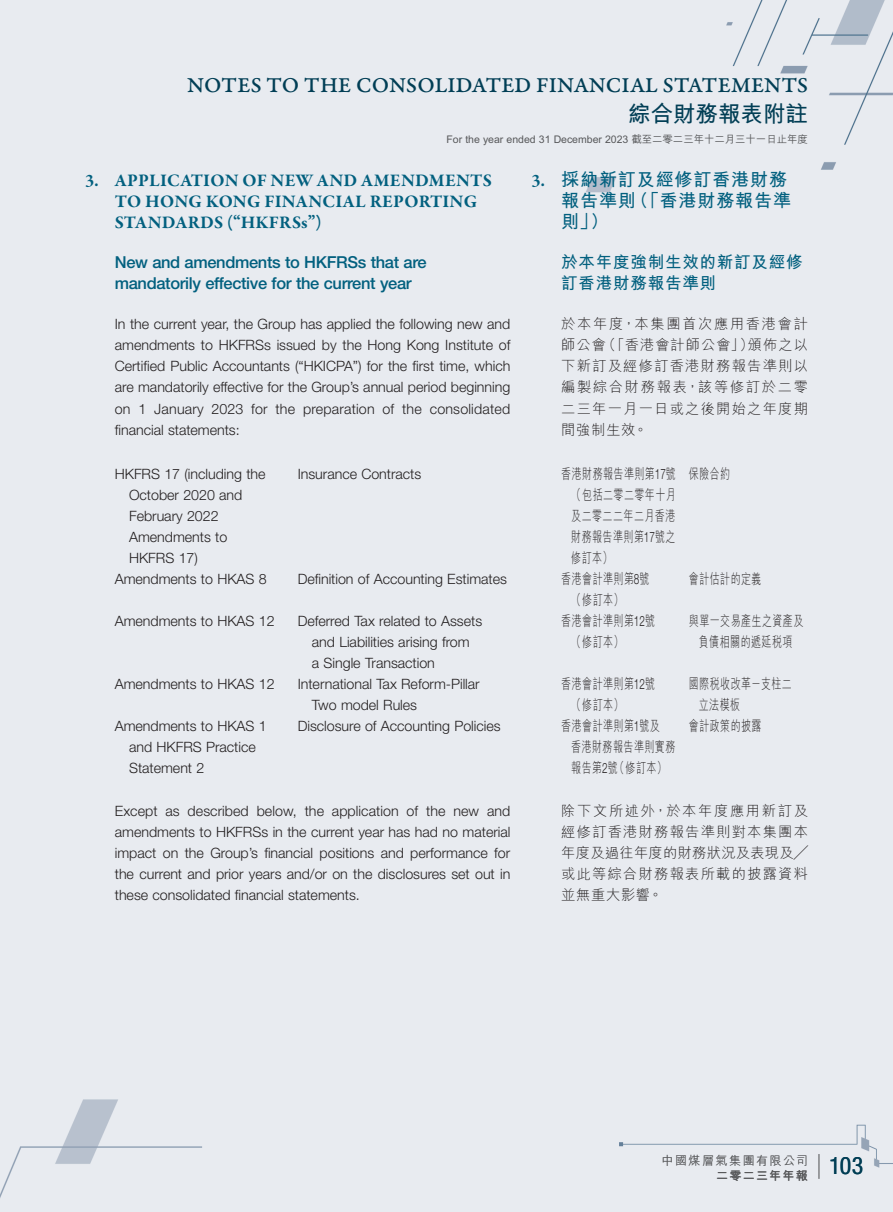
<style>
.page{position:relative;width:893px;height:1212px;background:#e8ebf0}
.page>*{position:absolute;margin:0;border:0;box-sizing:border-box;transform-origin:0 0}
.t1{font:condensed 24px "Helvetica Neue LT Std";color:#013e55}
.t2{font:22.5px "Garamond Premr Pro Med Capt";color:#013e55}
.t3{font:700 22.5px "M Hei HK";color:#013e55}
.t4{font:700 18px/21px "Garamond Premr Pro";letter-spacing:.01em;color:#02607f}
.t5{font:700 18px/21px "M Hei HK";letter-spacing:.05em;color:#02607f}
.t6{font:500 16.5px/21px "Helvetica Neue LT Std";letter-spacing:-.02em;color:#02607f}
.t7{font:700 16.5px/21px "M Hei HK";letter-spacing:.05em;color:#02607f}
.t8{font:300 14.25px/21px "Helvetica Neue LT Std";color:#231f20}
.t9{font:300 14.25px/21px "M Hei HK";letter-spacing:.05em;color:#231f20;scale:.7 1}
.t10{font:300 14.25px/21px "M Hei HK";letter-spacing:.05em;color:#231f20;text-align:justify}
.t11{font:300 12px "M Hei HK";letter-spacing:.125em;color:#57585a}
.t12{font:700 12px "M Hei HK";letter-spacing:.115em;color:#57585a}
.t13{font:500 10.5px "M Hei HK";color:#57585a}
.s1{font-family:"Garamond Premr Pro"}
.s2{font-family:"Helvetica Neue LT Std"}
</style>
<div class="page">
<svg style="left:819px;top:1154px;width:1px;height:25px"></svg>
<h2 class="t2" style="left:187px;top:72px;width:622px">NOTES TO THE CONSOLIDATED FINANCIAL STATEMENTS</h2>
<h2 class="t3" style="left:628px;top:97px;width:181px">綜合財務報表附註</h2>
<p class="t13" style="left:446px;top:131px;width:363px">For the year ended 31 December 2023 截至二零二三年十二月三十一日止年度</p>
<p class="t5" style="left:561px;top:167px;width:231px;text-indent:-30px"><span class="s1">3.</span> 採納新訂及經修訂香港財務報告準則（「香港財務報告準則」）</p>
<p class="t7" style="left:561px;top:250px;width:243px">於本年度強制生效的新訂及經修訂香港財務報告準則</p>
<p class="t10" style="left:561px;top:313px;width:248px">於本年度，本集團首次應用香港會計師公會（「香港會計師公會」）頒佈之以下新訂及經修訂香港財務報告準則以編製綜合財務報表，該等修訂於二零二三年一月一日或之後開始之年度期間強制生效。</p>
<p class="t9" style="left:571px;top:463px;width:151px;text-align:justify;text-indent:-10px">香港財務報告準則第<span class="s2">17</span>號（包括二零二零年十月及二零二二年二月香港財務報告準則第<span class="s2">17</span>號之修訂本）</p>
<p class="t9" style="left:689px;top:463px;width:61px">保險合約</p>
<p class="t9" style="left:571px;top:568px;width:113px;text-indent:-10px">香港會計準則第<span class="s2">8</span>號（修訂本）</p>
<p class="t9" style="left:689px;top:568px;width:105px">會計估計的定義</p>
<p class="t9" style="left:571px;top:610px;width:121px;text-indent:-10px">香港會計準則第<span class="s2">12</span>號（修訂本）</p>
<p class="t9" style="left:689px;top:610px;width:165px;text-align:center">與單一交易產生之資產及負債相關的遞延稅項</p>
<p class="t9" style="left:571px;top:673px;width:121px;text-indent:-10px">香港會計準則第<span class="s2">12</span>號（修訂本）</p>
<p class="t9" style="left:699px;top:673px;width:134px;text-indent:-10px">國際稅收改革－支柱二立法模板</p>
<p class="t9" style="left:571px;top:715px;width:150px;text-indent:-10px">香港會計準則第<span class="s2">1</span>號及<br>香港財務報告準則實務報告第<span class="s2">2</span>號（修訂本）</p>
<p class="t9" style="left:689px;top:715px;width:105px">會計政策的披露</p>
<p class="t10" style="left:561px;top:800px;width:248px">除下文所述外，於本年度應用新訂及經修訂香港財務報告準則對本集團本年度及過往年度的財務狀況及表現及╱或此等綜合財務報表所載的披露資料並無重大影響。</p>
<p class="t4" style="left:115px;top:170px;width:378px;text-indent:-30px">3. APPLICATION OF NEW AND AMENDMENTS<br>TO HONG KONG FINANCIAL REPORTING<br>STANDARDS (“HKFRSs”)</p>
<p class="t6" style="left:115px;top:252px;width:313px">New and amendments to HKFRSs that are mandatorily effective for the current year</p>
<p class="t8" style="left:115px;top:314px;width:397px;text-align:justify">In the current year, the Group has applied the following new and amendments to HKFRSs issued by the Hong Kong Institute of Certified Public Accountants (“HKICPA”) for the first time, which are mandatorily effective for the Group’s annual period beginning on 1 January 2023 for the preparation of the consolidated financial statements:</p>
<p class="t8" style="left:129px;top:463px;width:138px;text-indent:-14px">HKFRS 17 (including the<br>October 2020 and<br>February 2022<br>Amendments to<br>HKFRS 17)</p>
<p class="t8" style="left:298px;top:463px;width:125px">Insurance Contracts</p>
<p class="t8" style="left:115px;top:568px;width:153px">Amendments to HKAS 8</p>
<p class="t8" style="left:298px;top:568px;width:211px">Definition of Accounting Estimates</p>
<p class="t8" style="left:115px;top:610px;width:161px">Amendments to HKAS 12</p>
<p class="t8" style="left:312px;top:610px;width:172px;text-indent:-14px">Deferred Tax related to Assets and Liabilities arising from<br>a Single Transaction</p>
<p class="t8" style="left:115px;top:673px;width:161px">Amendments to HKAS 12</p>
<p class="t8" style="left:312px;top:673px;width:169px;text-indent:-14px">International Tax Reform-Pillar<br>Two model Rules</p>
<p class="t8" style="left:129px;top:715px;width:139px;text-indent:-14px">Amendments to HKAS 1 and HKFRS Practice<br>Statement 2</p>
<p class="t8" style="left:298px;top:715px;width:205px">Disclosure of Accounting Policies</p>
<p class="t8" style="left:115px;top:800px;width:397px;text-align:justify">Except as described below, the application of the new and amendments to HKFRSs in the current year has had no material impact on the Group’s financial positions and performance for the current and prior years and/or on the disclosures set out in these consolidated financial statements.</p>
<p class="t11" style="left:662px;top:1154px;width:147px">中國煤層氣集團有限公司</p>
<p class="t12" style="left:716px;top:1167px;width:93px">二零二三年年報</p>
<h1 class="t1" style="left:829px;top:1152px;width:36px">103</h1>
</div>
